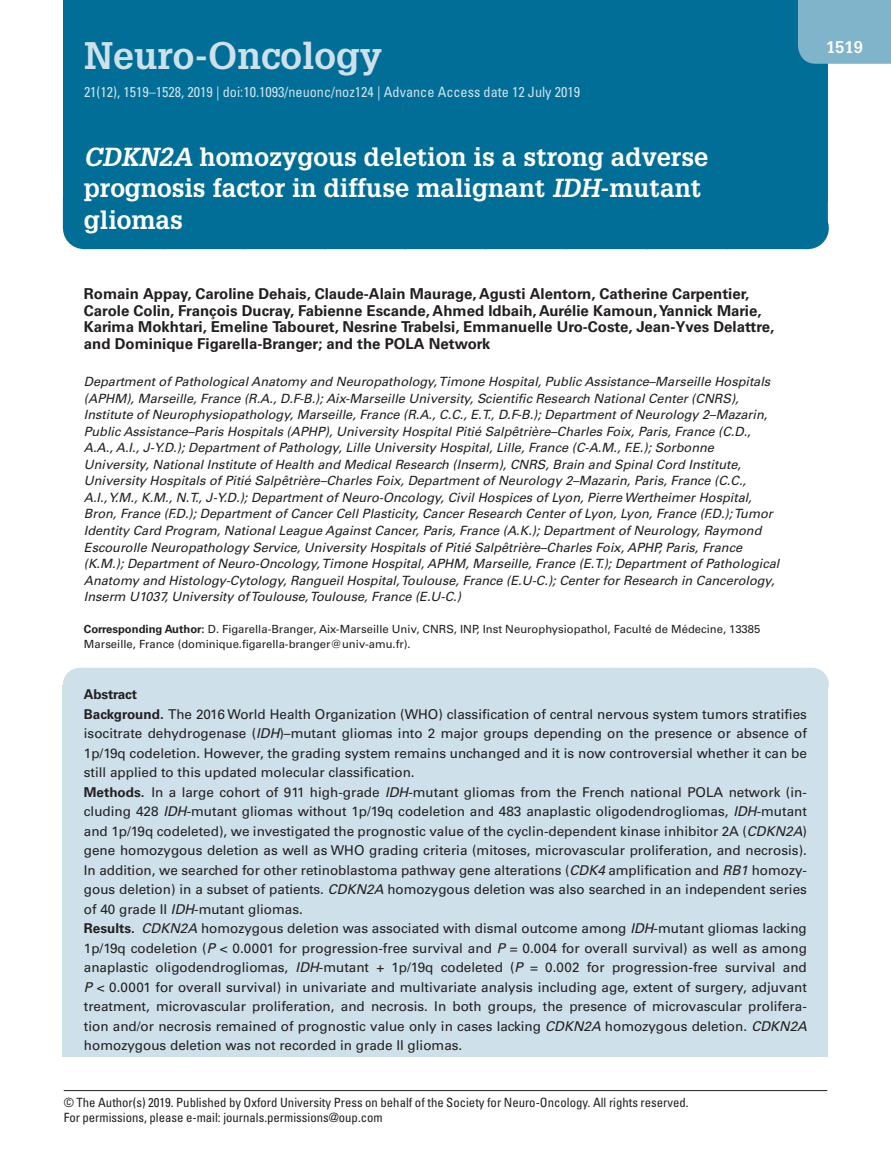
<style>
.page{position:relative;width:891px;height:1175px;background:#fff}
.page>*{position:absolute;margin:0;border:0;box-sizing:border-box;transform-origin:0 0}
.t1{font:700 37.5px "Glypha LT Std";color:#cee0ea}
.t2{font:700 25.5px/31.5px "Glypha LT Std";color:#fff}
.t3{font:700 16.5px "Glypha LT Std";color:#fff}
.t4{font:700 15px/16.5px "Univers LT Std";color:#231f20}
.t5{font:condensed 14.25px "Univers LT Std";color:#cee0ea}
.t6{font:13.5px/19.5px "Univers LT Std";color:#231f20}
.t7{font:italic 12.75px/16.5px "Univers LT Std";color:#231f20}
.t8{font:condensed 12.75px/15px "Univers LT Std";color:#231f20}
.t9{font:11.25px/15px "Univers LT Std";color:#231f20}
.s1{font-style:italic}
.s2{font-weight:700}
</style>
<div class="page">
<div style="left:63px;top:0;width:765px;height:201px;background:#006e96"></div>
<div style="left:798px;top:0;width:93px;height:64px;background:#7fb4ca"></div>
<hr style="left:64px;top:1090px;width:763px;height:1px;background:#231f20">
<div style="left:63px;top:196px;width:765px;height:33px;background:#006e96"></div>
<div style="left:84px;top:207px;width:723px;height:42px;background:#006e96"></div>
<hr style="left:807px;top:207px;width:1px;height:42px;background:#006e96">
<div style="left:63px;top:685px;width:765px;height:18px;background:#cee0ea"></div>
<div style="left:79px;top:668px;width:732px;height:33px;background:#cee0ea"></div>
<hr style="left:811px;top:668px;width:1px;height:33px;background:#cee0ea">
<div style="left:63px;top:703px;width:765px;height:78px;background:#cee0ea"></div>
<div style="left:63px;top:781px;width:765px;height:136px;background:#cee0ea"></div>
<div style="left:63px;top:917px;width:765px;height:140px;background:#cee0ea"></div>
<h1 class="t1" style="left:84px;top:32px;width:299px">Neuro-Oncology</h1>
<p class="t5" style="left:84px;top:83px;width:498px">21(12), 1519–1528, 2019 | doi:10.1093/neuonc/noz124 | Advance Access date 12 July 2019</p>
<h2 class="t2" style="left:84px;top:140px;width:626px"><span class="s1">CDKN2A</span> homozygous deletion is a strong adverse prognosis factor in diffuse malignant <span class="s1">IDH</span>-mutant gliomas</h2>
<p class="t3" style="left:826px;top:37px;width:38px">1519</p>
<p class="t4" style="left:84px;top:286px;width:692px">Romain Appay, Caroline Dehais, Claude-Alain Maurage, Agusti Alentorn, Catherine Carpentier, Carole Colin, François Ducray, Fabienne Escande, Ahmed Idbaih, Aurélie Kamoun, Yannick Marie, Karima Mokhtari, Emeline Tabouret, Nesrine Trabelsi, Emmanuelle Uro-Coste, Jean-Yves Delattre, and Dominique Figarella-Branger; and the POLA Network</p>
<p class="t7" style="left:84px;top:374px;width:697px">Department of Pathological Anatomy and Neuropathology, Timone Hospital, Public Assistance–Marseille Hospitals (APHM), Marseille, France (R.A., D.F-B.); Aix-Marseille University, Scientific Research National Center (CNRS), Institute of Neurophysiopathology, Marseille, France (R.A., C.C., E.T., D.F-B.); Department of Neurology 2–Mazarin, Public Assistance–Paris Hospitals (APHP), University Hospital Pitié Salpêtrière–Charles Foix, Paris, France (C.D., A.A., A.I., J-Y.D.); Department of Pathology, Lille University Hospital, Lille, France (C-A.M., F.E.); Sorbonne University, National Institute of Health and Medical Research (Inserm), CNRS, Brain and Spinal Cord Institute, University Hospitals of Pitié Salpêtrière–Charles Foix, Department of Neurology 2–Mazarin, Paris, France (C.C.,<br>A.I., Y.M., K.M., N.T., J-Y.D.); Department of Neuro-Oncology, Civil Hospices of Lyon, Pierre Wertheimer Hospital, Bron, France (F.D.); Department of Cancer Cell Plasticity, Cancer Research Center of Lyon, Lyon, France (F.D.); Tumor Identity Card Program, National League Against Cancer, Paris, France (A.K.); Department of Neurology, Raymond Escourolle Neuropathology Service, University Hospitals of Pitié Salpêtrière–Charles Foix, APHP, Paris, France (K.M.); Department of Neuro-Oncology, Timone Hospital, APHM, Marseille, France (E.T.); Department of Pathological Anatomy and Histology-Cytology, Rangueil Hospital, Toulouse, France (E.U-C.); Center for Research in Cancerology, Inserm U1037, University of Toulouse, Toulouse, France (E.U-C.)</p>
<p class="t9" style="left:84px;top:622px;width:678px"><span class="s2">Corresponding Author:</span> D. Figarella-Branger, Aix-Marseille Univ, CNRS, INP, Inst Neurophysiopathol, Faculté de Médecine, 13385<br>Marseille, France (dominique.figarella-branger@univ-amu.fr).</p>
<p class="t6" style="left:84px;top:685px;width:725px"><span class="s2">Abstract<br>Background.</span> The 2016 World Health Organization (WHO) classification of central nervous system tumors stratifies isocitrate dehydrogenase (<span class="s1">IDH</span>)–mutant gliomas into 2 major groups depending on the presence or absence of 1p/19q codeletion. However, the grading system remains unchanged and it is now controversial whether it can be still applied to this updated molecular classification.<br><span class="s2">Methods.</span> In a large cohort of 911 high-grade <span class="s1">IDH</span>-mutant gliomas from the French national POLA network (in&shy;cluding 428 <span class="s1">IDH</span>-mutant gliomas without 1p/19q codeletion and 483 anaplastic oligodendrogliomas, <span class="s1">IDH</span>-mutant and 1p/19q codeleted), we investigated the prognostic value of the cyclin-dependent kinase inhibitor 2A (<span class="s1">CDKN2A</span>) gene homozygous deletion as well as WHO grading criteria (mitoses, microvascular proliferation, and necrosis).<br>In addition, we searched for other retinoblastoma pathway gene alterations (<span class="s1">CDK4</span> amplification and <span class="s1">RB1</span> homozy&shy;gous deletion) in a subset of patients. <span class="s1">CDKN2A</span> homozygous deletion was also searched in an independent series of 40 grade II <span class="s1">IDH</span>-mutant gliomas.<br><span class="s2">Results.</span> <span class="s1">CDKN2A</span> homozygous deletion was associated with dismal outcome among <span class="s1">IDH</span>-mutant gliomas lacking 1p/19q codeletion (<span class="s1">P</span> &lt; 0.0001 for progression-free survival and <span class="s1">P</span> = 0.004 for overall survival) as well as among anaplastic oligodendrogliomas, <span class="s1">IDH</span>-mutant + 1p/19q codeleted (<span class="s1">P</span> = 0.002 for progression-free survival and <span class="s1">P</span> &lt; 0.0001 for overall survival) in univariate and multivariate analysis including age, extent of surgery, adjuvant treatment, microvascular proliferation, and necrosis. In both groups, the presence of microvascular prolifera&shy;tion and/or necrosis remained of prognostic value only in cases lacking <span class="s1">CDKN2A</span> homozygous deletion. <span class="s1">CDKN2A </span>homozygous deletion was not recorded in grade II gliomas.</p>
<p class="t8" style="left:64px;top:1095px;width:626px">© The Author(s) 2019. Published by Oxford University Press on behalf of the Society for Neuro-Oncology. All rights reserved.<br>For permissions, please e-mail: journals.permissions@oup.com</p>
</div>
